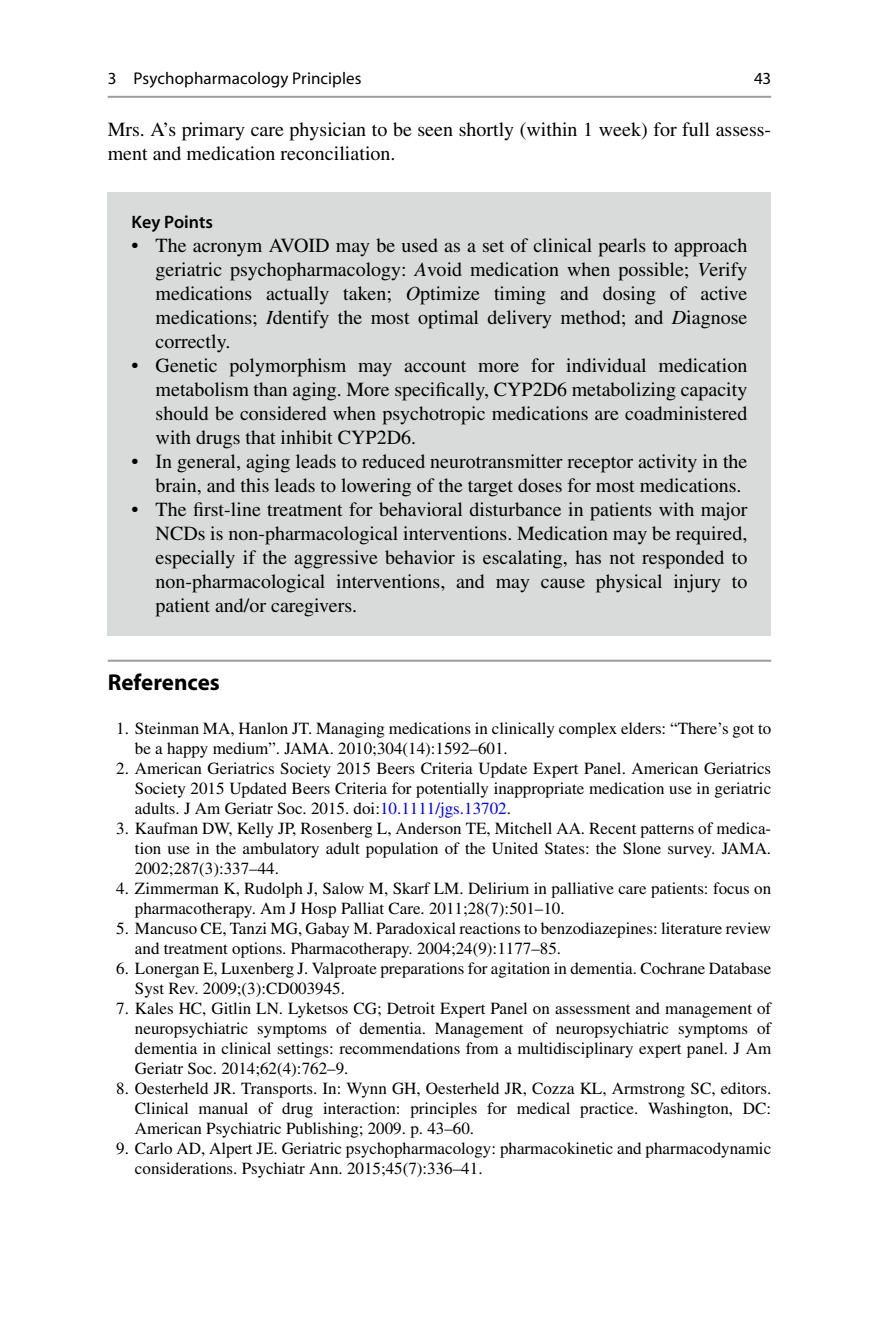
<style>
.page{position:relative;width:879px;height:1333px;background:#fff}
.page>*{position:absolute;margin:0;border:0;box-sizing:border-box;transform-origin:0 0}
.t1{font:700 23px "Nythrj Myriad";color:#000}
.t2{font:20px/24px "Fwljfx Times";color:#000;text-align:justify}
.t3{font:600 18px "Lkqmfm Myriad";color:#000}
.t4{font:17px/20px "Fwljfx Times";color:#000}
.t5{font:17px "Vfpcdk Myriad";letter-spacing:.005em;color:#000}
.s1{font-family:"Wkpjlk Times";font-style:italic}
.s2{color:#0000fa}
</style>
<div class="page">
<hr style="left:108px;top:659px;width:663px;height:2px;background:#9c9c9c">
<div style="left:108px;top:192px;width:663px;height:444px;background:#d9dada"></div>
<hr style="left:108px;top:96px;width:663px;height:2px;background:#9c9c9c">
<p class="t5" style="left:108px;top:72px;width:255px">3 Psychopharmacology Principles</p>
<p class="t5" style="left:754px;top:72px;width:19px">43</p>
<p class="t2" style="left:108px;top:120px;width:665px">Mrs. A’s primary care physician to be seen shortly (within 1 week) for full assess&shy;ment and medication reconciliation.</p>
<p class="t3" style="left:132px;top:215px;width:83px">Key Points</p>
<p class="t2" style="left:156px;top:235px;width:593px;text-indent:-24px">• The acronym AVOID may be used as a set of clinical pearls to approach geriatric psychopharmacology: <span class="s1">A</span> void medication when possible; <span class="s1">V</span> erify medications actually taken; <span class="s1">O</span> ptimize timing and dosing of active medications; <span class="s1">I</span> dentify the most optimal delivery method; and <span class="s1">D</span> iagnose correctly.</p>
<p class="t2" style="left:156px;top:355px;width:593px;text-indent:-24px">• Genetic polymorphism may account more for individual medication metabolism than aging. More specifically, CYP2D6 metabolizing capacity should be considered when psychotropic medications are coadministered with drugs that inhibit CYP2D6.</p>
<p class="t2" style="left:132px;top:451px;width:617px;text-align:right">• In general, aging leads to reduced neurotransmitter receptor activity in the brain, and this leads to lowering of the target doses for most medications.</p>
<p class="t2" style="left:156px;top:499px;width:593px;text-indent:-24px">• The first-line treatment for behavioral disturbance in patients with major NCDs is non-pharmacological interventions. Medication may be required, especially if the aggressive behavior is escalating, has not responded to non-pharmacological interventions, and may cause physical injury to patient and/or caregivers.</p>
<h1 class="t1" style="left:108px;top:673px;width:114px">References</h1>
<p class="t4" style="left:135px;top:719px;width:638px;text-indent:-19px">1. Steinman MA, Hanlon JT. Managing medications in clinically complex elders: “There’s got to be a happy medium”. JAMA. 2010;304(14):1592–601.</p>
<p class="t4" style="left:135px;top:759px;width:638px;text-align:justify;text-indent:-19px">2. American Geriatrics Society 2015 Beers Criteria Update Expert Panel. American Geriatrics Society 2015 Updated Beers Criteria for potentially inappropriate medication use in geriatric adults. J Am Geriatr Soc. 2015. doi:<span class="s2">10.1111/jgs.13702</span>.</p>
<p class="t4" style="left:135px;top:819px;width:638px;text-align:justify;text-indent:-19px">3. Kaufman DW, Kelly JP, Rosenberg L, Anderson TE, Mitchell AA. Recent patterns of medica&shy;tion use in the ambulatory adult population of the United States: the Slone survey. JAMA.<br>2002;287(3):337–44.</p>
<p class="t4" style="left:135px;top:879px;width:638px;text-indent:-19px">4. Zimmerman K, Rudolph J, Salow M, Skarf LM. Delirium in palliative care patients: focus on pharmacotherapy. Am J Hosp Palliat Care. 2011;28(7):501–10.</p>
<p class="t4" style="left:135px;top:919px;width:638px;text-indent:-19px">5. Mancuso CE, Tanzi MG, Gabay M. Paradoxical reactions to benzodiazepines: literature review and treatment options. Pharmacotherapy. 2004;24(9):1177–85.</p>
<p class="t4" style="left:135px;top:959px;width:638px;text-indent:-19px">6. Lonergan E, Luxenberg J. Valproate preparations for agitation in dementia. Cochrane Database<br>Syst Rev. 2009;(3):CD003945.</p>
<p class="t4" style="left:135px;top:999px;width:638px;text-align:justify;text-indent:-19px">7. Kales HC, Gitlin LN. Lyketsos CG; Detroit Expert Panel on assessment and management of neuropsychiatric symptoms of dementia. Management of neuropsychiatric symptoms of dementia in clinical settings: recommendations from a multidisciplinary expert panel. J Am Geriatr Soc. 2014;62(4):762–9.</p>
<p class="t4" style="left:135px;top:1079px;width:638px;text-align:justify;text-indent:-19px">8. Oesterheld JR. Transports. In: Wynn GH, Oesterheld JR, Cozza KL, Armstrong SC, editors.<br>Clinical manual of drug interaction: principles for medical practice. Washington, DC:<br>American Psychiatric Publishing; 2009. p. 43–60.</p>
<p class="t4" style="left:135px;top:1139px;width:638px;text-indent:-19px">9. Carlo AD, Alpert JE. Geriatric psychopharmacology: pharmacokinetic and pharmacodynamic considerations. Psychiatr Ann. 2015;45(7):336–41.</p>
</div>
